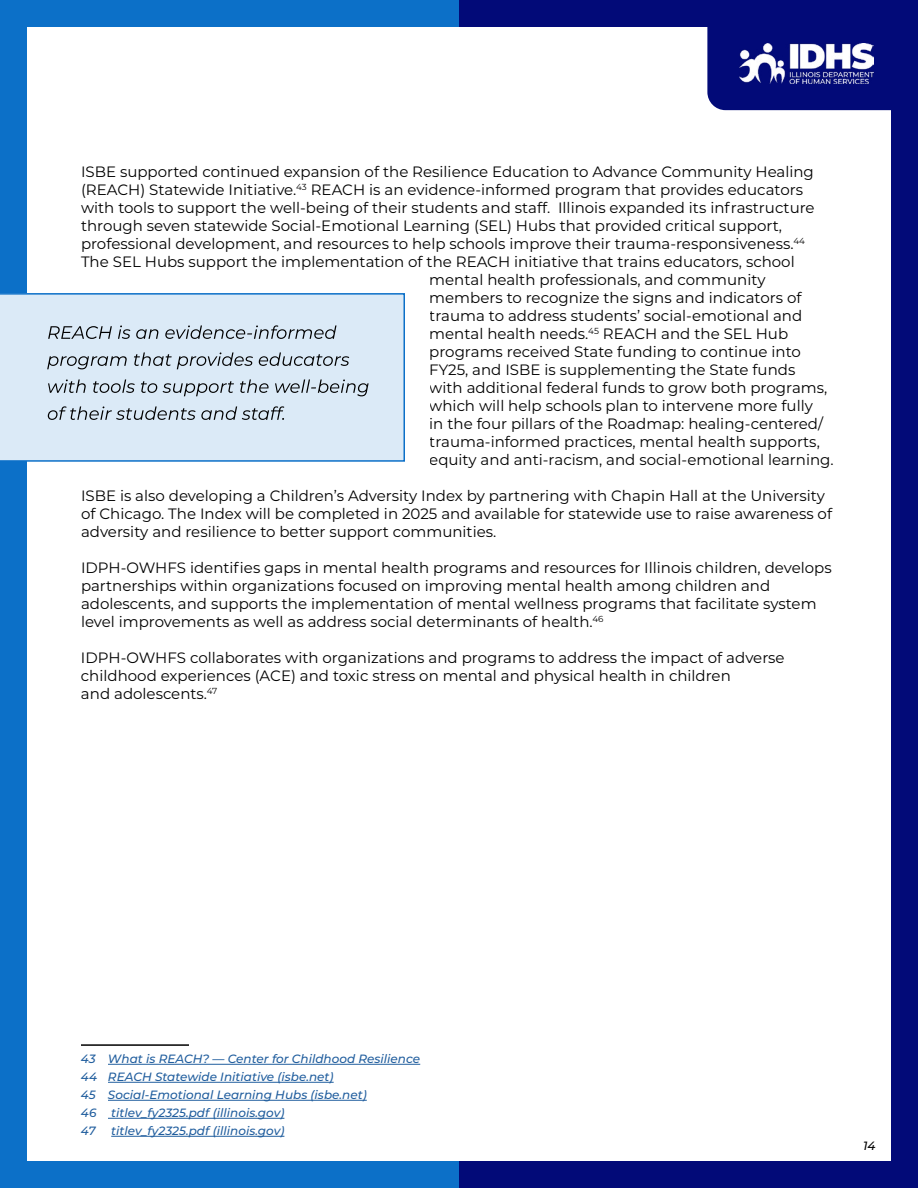
<style>
.page{position:relative;width:918px;height:1188px;background:#0c70c8}
.page>*{position:absolute;margin:0;border:0;box-sizing:border-box;transform-origin:0 0}
.t1{font:15px/18px "Montserrat";color:#000}
.t2{font:italic 500 12px/18px "Montserrat";color:#215e9e}
.t3{font:italic 500 12px "Montserrat";color:#000}
</style>
<div class="page">
<div style="left:459px;top:0;width:459px;height:1188px;background:#020a78"></div>
<div style="left:27px;top:27px;width:864px;height:1134px;background:#fff"></div>
<div style="left:707px;top:27px;width:184px;height:83px;background:#020a78"></div>
<img style="left:739px;top:43px;width:134px;height:41px">
<div style="left:0;top:293px;width:405px;height:169px;background:#dbeaf7"></div>
<svg style="left:48px;top:406px;width:236px;height:14px;background:#aebac5"></svg>
<svg style="left:48px;top:379px;width:321px;height:17px;background:#b7c3ce"></svg>
<svg style="left:47px;top:352px;width:302px;height:17px;background:#b6c2cd"></svg>
<svg style="left:48px;top:325px;width:289px;height:14px;background:#afbbc5"></svg>
<hr style="left:81px;top:1044px;width:108px;height:2px;background:#000">
<hr style="left:108px;top:1064px;width:312px;height:1px;background:#215e9e">
<hr style="left:108px;top:1082px;width:226px;height:1px;background:#215e9e">
<hr style="left:108px;top:1100px;width:259px;height:1px;background:#215e9e">
<hr style="left:108px;top:1118px;width:176px;height:1px;background:#215e9e">
<hr style="left:111px;top:1136px;width:173px;height:1px;background:#215e9e">
<p class="t1" style="left:81px;top:162px;width:734px">ISBE supported continued expansion of the Resilience Education to Advance Community Healing</p>
<p class="t1" style="left:81px;top:180px;width:724px">(REACH) Statewide Initiative.<sup>43</sup> REACH is an evidence-informed program that provides educators</p>
<p class="t1" style="left:81px;top:198px;width:735px">with tools to support the well-being of their students and staff. Illinois expanded its infrastructure</p>
<p class="t1" style="left:81px;top:216px;width:703px">through seven statewide Social-Emotional Learning (SEL) Hubs that provided critical support,</p>
<p class="t1" style="left:81px;top:234px;width:725px">professional development, and resources to help schools improve their trauma-responsiveness.<sup>44</sup></p>
<p class="t1" style="left:81px;top:252px;width:715px">The SEL Hubs support the implementation of the REACH initiative that trains educators, school</p>
<p class="t1" style="left:429px;top:270px;width:338px">mental health professionals, and community</p>
<p class="t1" style="left:429px;top:288px;width:374px">members to recognize the signs and indicators of</p>
<p class="t1" style="left:429px;top:306px;width:374px">trauma to address students’ social-emotional and</p>
<p class="t1" style="left:429px;top:324px;width:360px">mental health needs.<sup>45</sup> REACH and the SEL Hub</p>
<p class="t1" style="left:429px;top:342px;width:373px">programs received State funding to continue into</p>
<p class="t1" style="left:429px;top:360px;width:368px">FY25, and ISBE is supplementing the State funds</p>
<p class="t1" style="left:429px;top:378px;width:400px">with additional federal funds to grow both programs,</p>
<p class="t1" style="left:429px;top:396px;width:385px">which will help schools plan to intervene more fully</p>
<p class="t1" style="left:429px;top:414px;width:395px">in the four pillars of the Roadmap: healing-centered/</p>
<p class="t1" style="left:429px;top:432px;width:392px">trauma-informed practices, mental health supports,</p>
<p class="t1" style="left:429px;top:450px;width:406px">equity and anti-racism, and social-emotional learning.</p>
<p class="t1" style="left:81px;top:486px;width:753px">ISBE is also developing a Children’s Adversity Index by partnering with Chapin Hall at the University of Chicago. The Index will be completed in 2025 and available for statewide use to raise awareness of adversity and resilience to better support communities.</p>
<p class="t1" style="left:81px;top:558px;width:752px">IDPH-OWHFS identifies gaps in mental health programs and resources for Illinois children, develops partnerships within organizations focused on improving mental health among children and adolescents, and supports the implementation of mental wellness programs that facilitate system level improvements as well as address social determinants of health.<sup>46</sup></p>
<p class="t1" style="left:81px;top:648px;width:705px">IDPH-OWHFS collaborates with organizations and programs to address the impact of adverse childhood experiences (ACE) and toxic stress on mental and physical health in children<br>and adolescents.<sup>47</sup></p>
<p class="t2" style="left:81px;top:1049px;width:341px">43 What is REACH? — Center for Childhood Resilience<br>44 REACH Statewide Initiative (isbe.net)<br>45 Social-Emotional Learning Hubs (isbe.net)</p>
<p class="t2" style="left:81px;top:1103px;width:205px">46 titlev_fy2325.pdf (illinois.gov)</p>
<p class="t2" style="left:81px;top:1121px;width:16px">47</p>
<p class="t2" style="left:111px;top:1121px;width:175px">titlev_fy2325.pdf (illinois.gov)</p>
<p class="t3" style="left:863px;top:1137px;width:14px">14</p>
</div>
